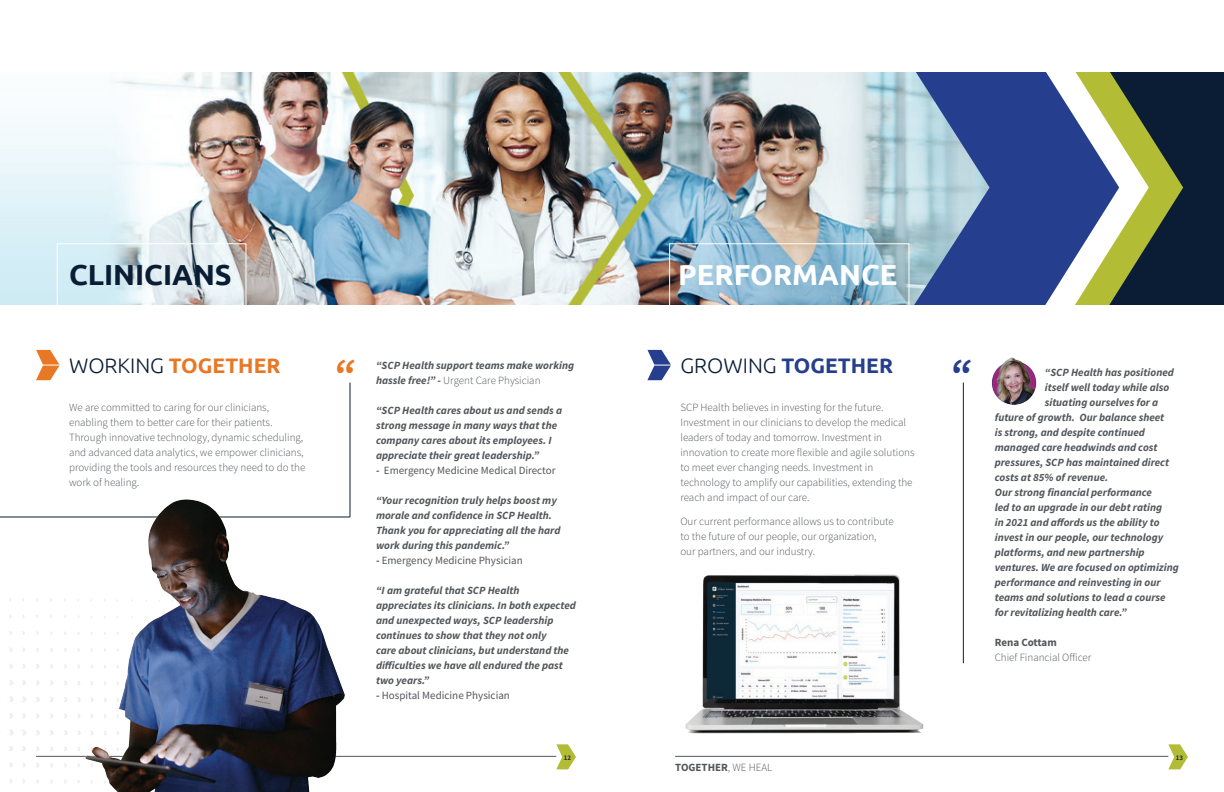
<style>
.page{position:relative;width:1224px;height:792px;background:#fff}
.page>*{position:absolute;margin:0;border:0;box-sizing:border-box;transform-origin:0 0}
.t1{font:italic 700 42px "Source Sans Pro";color:#e87825}
.t2{font:italic 700 42px "Source Sans Pro";color:#253f8e}
.t3{font:700 28.9px "Ubuntu";color:#fff}
.t4{font:700 28.9px "Ubuntu";color:#0a1d35}
.t5{font:700 21px "Ubuntu";color:#e87825}
.t6{font:700 21px "Ubuntu";color:#253f8e}
.t7{font:italic 700 11px/15px "Source Sans Pro";color:#53565a}
.t8{font:300 11px/15px "Source Sans Pro";color:#53565a}
.t9{font:11px "Source Sans Pro";color:#53565a}
.t10{font:700 11px "Source Sans Pro";color:#53565a}
.t11{font:600 7px "Source Sans Pro";color:#0a1d35}
.s1{font-weight:300;color:#0a1d35}
.s2{font-weight:300;font-style:normal}
.s3{font-weight:700;font-style:italic}
.s4{font-weight:300}
</style>
<div class="page">
<hr style="left:963px;top:383px;width:1px;height:280px;background:#0a1d35">
<div style="left:1001px;top:69px;width:223px;height:236px;background:#0a1d35"></div>
<svg style="left:1149px;top:71px;width:34px;height:171px"></svg>
<img style="left:0;top:72px;width:914px;height:233px">
<svg style="left:1119px;top:71px;width:30px;height:219px;fill:#b3bc35"></svg>
<svg style="left:914px;top:71px;width:205px;height:234px;background:#6178a4"></svg>
<div style="left:57px;top:244px;width:189px;height:78px;border:1px solid #fff"></div>
<div style="left:669px;top:244px;width:240px;height:78px;border:1px solid #fff"></div>
<div style="left:0;top:0;width:1224px;height:71px;background:#fff"></div>
<div style="left:0;top:305px;width:1224px;height:25px;background:#fff"></div>
<svg style="left:36px;top:350px;width:24px;height:30px"></svg>
<svg style="left:647px;top:350px;width:24px;height:30px"></svg>
<hr style="left:350px;top:383px;width:1px;height:134px;background:#0a1d35">
<svg style="left:1168px;top:744px;width:20px;height:25px"></svg>
<svg style="left:556px;top:744px;width:20px;height:25px"></svg>
<hr style="left:675px;top:756px;width:493px;height:1px;background:#53565a">
<hr style="left:36px;top:756px;width:520px;height:1px;background:#53565a">
<img style="left:991px;top:357px;width:46px;height:48px">
<img style="left:0;top:496px;width:449px;height:296px">
<img style="left:685px;top:574px;width:239px;height:160px">
<h2 class="t4" style="left:69px;top:257px;width:164px">CLINICIANS</h2>
<h2 class="t3" style="left:678px;top:257px;width:221px">PERFORMANCE</h2>
<h3 class="t5" style="left:69px;top:352px;width:213px"><span class="s1">WORKING</span> TOGETHER</h3>
<h3 class="t6" style="left:680px;top:352px;width:214px"><span class="s1">GROWING</span> TOGETHER</h3>
<p class="t8" style="left:69px;top:400px;width:238px">We are committed to caring for our clinicians, enabling them to better care for their patients.<br>Through innovative technology, dynamic scheduling, and advanced data analytics, we empower clinicians, providing the tools and resources they need to do the work of healing.</p>
<p class="t8" style="left:680px;top:400px;width:236px">SCP Health believes in investing for the future.<br>Investment in our clinicians to develop the medical leaders of today and tomorrow. Investment in innovation to create more flexible and agile solutions to meet ever changing needs. Investment in technology to amplify our capabilities, extending the reach and impact of our care.</p>
<p class="t8" style="left:680px;top:514px;width:215px">Our current performance allows us to contribute to the future of our people, our organization, our partners, and our industry.</p>
<h1 class="t1" style="left:333px;top:346px;width:23px">“</h1>
<h1 class="t2" style="left:950px;top:346px;width:23px">“</h1>
<p class="t7" style="left:376px;top:358px;width:200px">“SCP Health support teams make working hassle free!” - <span class="s2">Urgent Care Physician</span></p>
<p class="t7" style="left:376px;top:403px;width:188px">“SCP Health cares about us and sends a strong message in many ways that the company cares about its employees. I appreciate their great leadership.”</p>
<p class="t9" style="left:376px;top:463px;width:181px"><span class="s3">-</span> Emergency Medicine Medical Director</p>
<p class="t7" style="left:376px;top:493px;width:186px">“Your recognition truly helps boost my morale and confidence in SCP Health.<br>Thank you for appreciating all the hard work during this pandemic.”</p>
<p class="t9" style="left:376px;top:553px;width:148px"><span class="s3">-</span> Emergency Medicine Physician</p>
<p class="t7" style="left:376px;top:583px;width:201px">“I am grateful that SCP Health appreciates its clinicians. In both expected and unexpected ways, SCP leadership continues to show that they not only<br>care about clinicians, but understand the difficulties we have all endured the past two years.”</p>
<p class="t9" style="left:376px;top:688px;width:135px"><span class="s3">-</span> Hospital Medicine Physician</p>
<p class="t7" style="left:1045px;top:365px;width:131px">“SCP Health has positioned</p>
<p class="t7" style="left:1045px;top:380px;width:126px">itself well today while also</p>
<p class="t7" style="left:1045px;top:395px;width:115px">situating ourselves for a</p>
<p class="t7" style="left:995px;top:410px;width:171px">future of growth. Our balance sheet</p>
<p class="t7" style="left:995px;top:425px;width:152px">is strong, and despite continued</p>
<p class="t7" style="left:995px;top:440px;width:164px">managed care headwinds and cost</p>
<p class="t7" style="left:995px;top:455px;width:176px">pressures, SCP has maintained direct</p>
<p class="t7" style="left:995px;top:470px;width:115px">costs at 85% of revenue.</p>
<p class="t7" style="left:995px;top:485px;width:159px">Our strong financial performance</p>
<p class="t7" style="left:995px;top:500px;width:169px">led to an upgrade in our debt rating</p>
<p class="t7" style="left:995px;top:515px;width:166px">in 2021 and affords us the ability to</p>
<p class="t7" style="left:995px;top:530px;width:170px">invest in our people, our technology</p>
<p class="t7" style="left:995px;top:545px;width:151px">platforms, and new partnership</p>
<p class="t7" style="left:995px;top:560px;width:185px">ventures. We are focused on optimizing</p>
<p class="t7" style="left:995px;top:575px;width:167px">performance and reinvesting in our</p>
<p class="t7" style="left:995px;top:590px;width:172px">teams and solutions to lead a course</p>
<p class="t7" style="left:995px;top:605px;width:133px">for revitalizing health care.”</p>
<p class="t10" style="left:995px;top:635px;width:64px">Rena Cottam</p>
<p class="t8" style="left:995px;top:650px;width:98px">Chief Financial Officer</p>
<p class="t11" style="left:564px;top:753px;width:9px">12</p>
<p class="t11" style="left:1176px;top:753px;width:9px">13</p>
<p class="t10" style="left:675px;top:760px;width:99px">TOGETHER<span class="s4">, WE HEAL</span></p>
</div>
